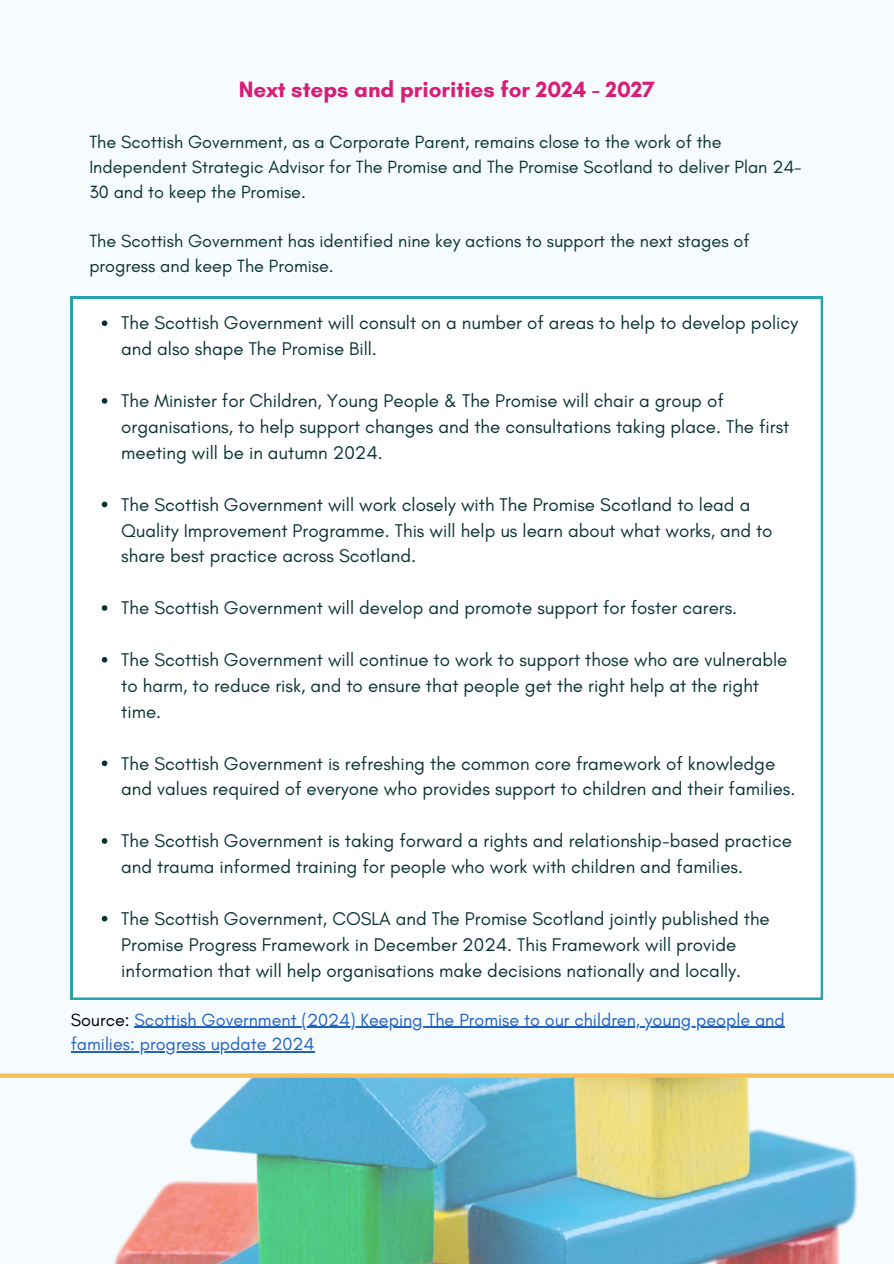
<style>
.page{position:relative;width:894px;height:1264px;background:#fff}
.page>*{position:absolute;margin:0;border:0;box-sizing:border-box;transform-origin:0 0}
.t1{font:700 22.5px "Glacial Indifference";color:#d91c78}
.t2{font:18.75px/25.8px "Glacial Indifference";color:#093233}
.t3{font:18px/24.8px "Glacial Indifference";color:#093233}
.t4{font:18px "Glacial Indifference";color:#2161c4}
.s1{color:#000}
</style>
<div class="page">
<div style="left:0;top:0;width:893px;height:1263px;background:#f6fbfd"></div>
<div style="left:71px;top:297px;width:751px;height:702px;background:#fff"></div>
<svg style="left:102px;top:320px;width:5px;height:6px"></svg>
<svg style="left:102px;top:398px;width:5px;height:6px"></svg>
<svg style="left:102px;top:501px;width:5px;height:6px"></svg>
<svg style="left:102px;top:605px;width:5px;height:6px"></svg>
<svg style="left:102px;top:657px;width:5px;height:5px"></svg>
<svg style="left:102px;top:760px;width:5px;height:6px"></svg>
<svg style="left:102px;top:838px;width:5px;height:5px"></svg>
<svg style="left:102px;top:915px;width:5px;height:6px"></svg>
<img style="left:0;top:1077px;width:893px;height:186px">
<svg style="left:0;top:1073px;width:893px;height:4px;background:#f9c467"></svg>
<hr style="left:135px;top:1026px;width:649px;height:1px;background:#2161c4">
<hr style="left:71px;top:1051px;width:243px;height:1px;background:#2161c4">
<p class="t1" style="left:239px;top:76px;width:417px">Next steps and priorities for 2024 - 2027</p>
<p class="t3" style="left:89px;top:129px;width:713px">The Scottish Government, as a Corporate Parent, remains close to the work of the<br>Independent Strategic Advisor for The Promise and The Promise Scotland to deliver Plan 24-<br>30 and to keep the Promise.</p>
<p class="t3" style="left:89px;top:228px;width:661px">The Scottish Government has identified nine key actions to support the next stages of progress and keep The Promise.</p>
<h1 class="t2" style="left:121px;top:310px;width:678px">The Scottish Government will consult on a number of areas to help to develop policy and also shape The Promise Bill.</h1>
<p class="t2" style="left:121px;top:387px;width:669px">The Minister for Children, Young People &amp; The Promise will chair a group of organisations, to help support changes and the consultations taking place. The first meeting will be in autumn 2024.</p>
<p class="t2" style="left:121px;top:491px;width:652px">The Scottish Government will work closely with The Promise Scotland to lead a<br>Quality Improvement Programme. This will help us learn about what works, and to share best practice across Scotland.</p>
<p class="t2" style="left:121px;top:594px;width:617px">The Scottish Government will develop and promote support for foster carers.</p>
<p class="t2" style="left:121px;top:646px;width:667px">The Scottish Government will continue to work to support those who are vulnerable to harm, to reduce risk, and to ensure that people get the right help at the right time.</p>
<p class="t2" style="left:121px;top:750px;width:675px">The Scottish Government is refreshing the common core framework of knowledge and values required of everyone who provides support to children and their families.</p>
<p class="t2" style="left:121px;top:827px;width:672px">The Scottish Government is taking forward a rights and relationship-based practice and trauma informed training for people who work with children and families.</p>
<p class="t2" style="left:121px;top:905px;width:650px">The Scottish Government, COSLA and The Promise Scotland jointly published the<br>Promise Progress Framework in December 2024. This Framework will provide information that will help organisations make decisions nationally and locally.</p>
<p class="t4" style="left:71px;top:1008px;width:715px"><span class="s1">Source:</span> Scottish Government (2024) Keeping The Promise to our children, young people and</p>
<p class="t4" style="left:71px;top:1033px;width:245px">families: progress update 2024</p>
</div>
